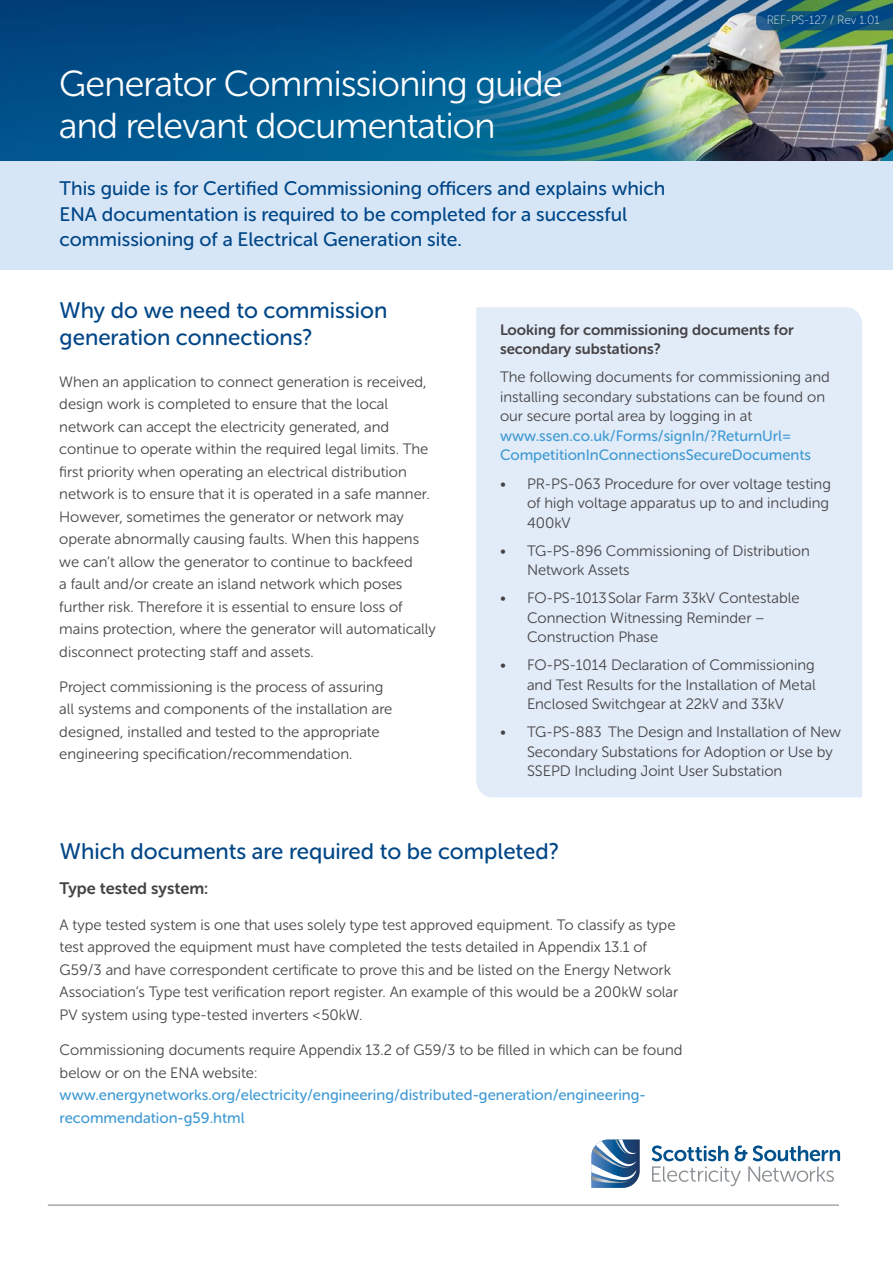
<style>
.page{position:relative;width:893px;height:1263px;background:#fff}
.page>*{position:absolute;margin:0;border:0;box-sizing:border-box;transform-origin:0 0}
.t1{font:36px "Museo Sans Rounded 300";letter-spacing:-.02em;color:#fff}
.Titles{font:22.5px/27px "Museo Sans Rounded 500";color:#004687}
.Titles-2{font:19.5px/25.5px "Museo Sans Rounded 500";color:#004687}
.t2{font:16.5px "Museo Sans Rounded 700";color:#464346}
.List_style{font:15px/22.5px "Museo Sans Rounded 300";color:#464346}
.t3{font:15px/22.5px "Museo Sans Rounded 500";color:#409ad4}
.List_style-2{font:15px/19.5px "Museo Sans Rounded 700";color:#464346}
.t4{font:12px "Museo Sans Rounded 100";color:#fff}
.s1{font-family:"Museo Sans Rounded 500";color:#409ad4}
.s2{font-family:"Museo Sans Rounded 300";color:#464346}
</style>
<div class="page">
<hr style="left:48px;top:1204px;width:791px;height:2px;background:#a5a7a9">
<div style="left:0;top:162px;width:893px;height:108px;background:#d7e6f6"></div>
<img style="left:0;top:0;width:893px;height:161px">
<svg style="left:591px;top:1139px;width:49px;height:49px"></svg>
<svg style="left:652px;top:1145px;width:188px;height:41px"></svg>
<div style="left:476px;top:307px;width:386px;height:490px;background:#e1ecf8"></div>
<svg style="left:756px;top:11px;width:137px;height:19px;background:#0c5081"></svg>
<p class="t1" style="left:59px;top:65px;width:505px">Generator Commissioning guide</p>
<p class="t1" style="left:59px;top:106px;width:438px">and relevant documentation</p>
<p class="Titles-2" style="left:60px;top:176px;width:607px">This guide is for Certified Commissioning officers and explains which<br>ENA documentation is required to be completed for a successful commissioning of a Electrical Generation site.</p>
<p class="t4" style="left:766px;top:13px;width:115px">REF-PS-127 / Rev 1.01</p>
<p class="Titles" style="left:60px;top:297px;width:329px">Why do we need to commission generation connections?</p>
<p class="List_style" style="left:59px;top:370px;width:378px">When an application to connect generation is received, design work is completed to ensure that the local network can accept the electricity generated, and continue to operate within the required legal limits. The first priority when operating an electrical distribution network is to ensure that it is operated in a safe manner.<br>However, sometimes the generator or network may operate abnormally causing faults. When this happens we can’t allow the generator to continue to backfeed<br>a fault and/or create an island network which poses further risk. Therefore it is essential to ensure loss of mains protection, where the generator will automatically disconnect protecting staff and assets.</p>
<p class="List_style" style="left:59px;top:676px;width:335px">Project commissioning is the process of assuring all systems and components of the installation are designed, installed and tested to the appropriate engineering specification/recommendation.</p>
<p class="List_style-2" style="left:500px;top:320px;width:295px">Looking for commissioning documents for secondary substations?</p>
<p class="List_style" style="left:500px;top:368px;width:331px;line-height:19.5px">The following documents for commissioning and installing secondary substations can be found on our secure portal area by logging in at <span class="s1">www.ssen.co.uk/Forms/signIn/?ReturnUrl= CompetitionInConnectionsSecureDocuments</span></p>
<p class="List_style" style="left:527px;top:474px;width:305px;line-height:19.5px;text-indent:-27px">• PR-PS-063 Procedure for over voltage testing of high voltage apparatus up to and including<br>400kV</p>
<p class="List_style" style="left:527px;top:541px;width:284px;line-height:19.5px;text-indent:-27px">• TG-PS-896 Commissioning of Distribution<br>Network Assets</p>
<p class="List_style" style="left:527px;top:588px;width:274px;line-height:19.5px;text-indent:-27px">• FO-PS-1013Solar Farm 33kV Contestable<br>Connection Witnessing Reminder –<br>Construction Phase</p>
<p class="List_style" style="left:527px;top:655px;width:290px;line-height:19.5px;text-align:justify;text-indent:-27px">• FO-PS-1014 Declaration of Commissioning and Test Results for the Installation of Metal Enclosed Switchgear at 22kV and 33kV</p>
<p class="List_style" style="left:527px;top:722px;width:316px;line-height:19.5px;text-indent:-27px">• TG-PS-883 The Design and Installation of New<br>Secondary Substations for Adoption or Use by<br>SSEPD Including Joint User Substation</p>
<p class="Titles" style="left:60px;top:837px;width:501px">Which documents are required to be completed?</p>
<p class="t2" style="left:60px;top:879px;width:150px">Type tested system:</p>
<p class="List_style" style="left:60px;top:913px;width:620px">A type tested system is one that uses solely type test approved equipment. To classify as type test approved the equipment must have completed the tests detailed in Appendix 13.1 of G59/3 and have correspondent certificate to prove this and be listed on the Energy Network Association’s Type test verification report register. An example of this would be a 200kW solar PV system using type-tested inverters &lt;50kW.</p>
<p class="t3" style="left:60px;top:1039px;width:624px"><span class="s2">Commissioning documents require Appendix 13.2 of G59/3 to be filled in which can be found below or on the ENA website: </span>www.energynetworks.org/electricity/engineering/distributed-generation/engineering&shy;recommendation-g59.html</p>
</div>
